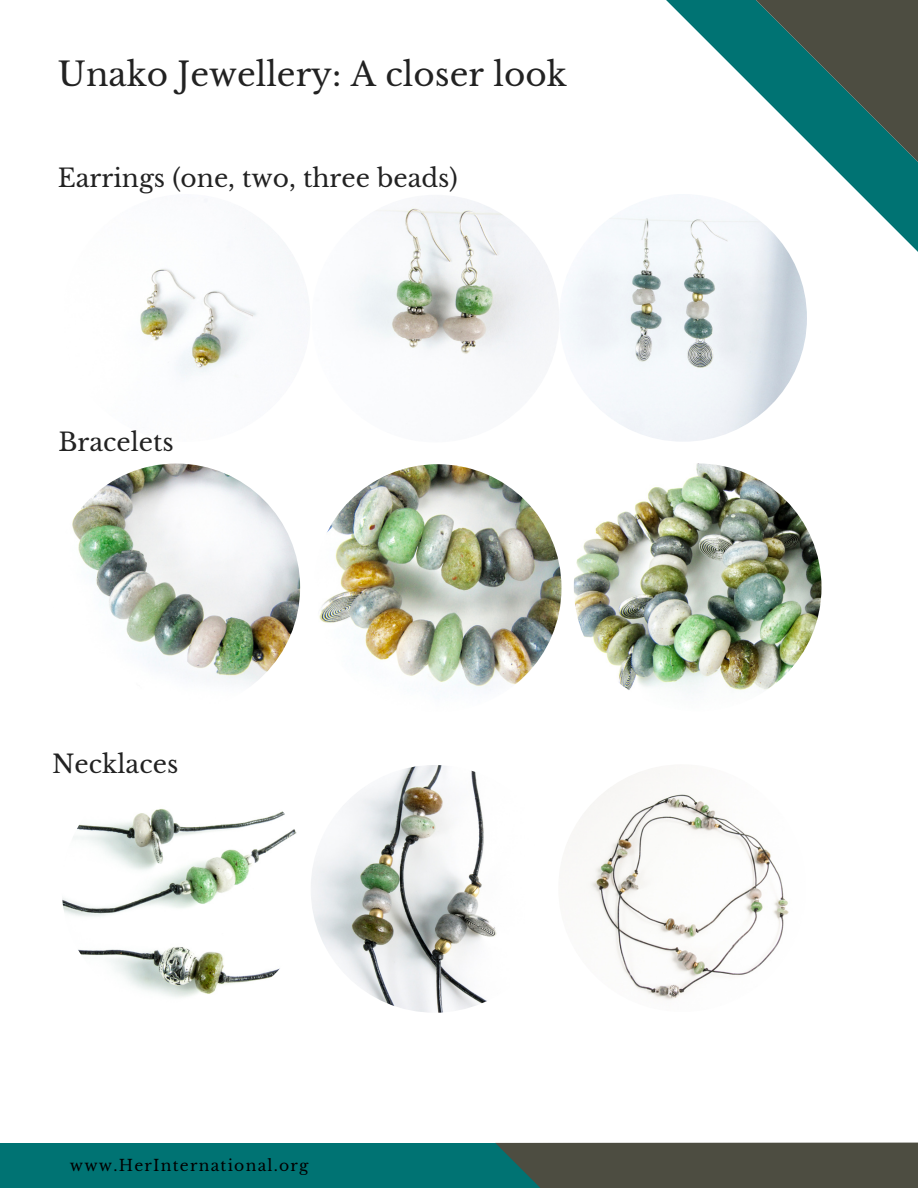
<style>
.page{position:relative;width:918px;height:1188px;background:#fff}
.page>*{position:absolute;margin:0;border:0;box-sizing:border-box;transform-origin:0 0}
.t1{font:32.7px "Libre Baskerville";color:#222}
.t2{font:24.9px "Libre Baskerville";color:#222}
.t3{font:15.6px "Libre Baskerville";letter-spacing:.08em;color:#000}
</style>
<div class="page">
<div style="left:0;top:1143px;width:745px;height:45px;background:#007373"></div>
<svg style="left:495px;top:1142px;width:423px;height:46px;background:#4c5146"></svg>
<svg style="left:673px;top:0;width:245px;height:247px"></svg>
<img style="left:52px;top:464px;width:248px;height:247px;border-radius:50%">
<img style="left:314px;top:464px;width:248px;height:248px;border-radius:50%">
<img style="left:574px;top:463px;width:248px;height:248px;border-radius:50%">
<img style="left:63px;top:194px;width:247px;height:248px;border-radius:50%">
<img style="left:312px;top:195px;width:247px;height:247px;border-radius:50%">
<img style="left:559px;top:194px;width:248px;height:248px;border-radius:50%">
<img style="left:62px;top:764px;width:247px;height:248px;border-radius:50%">
<img style="left:311px;top:765px;width:247px;height:248px;border-radius:50%">
<img style="left:558px;top:764px;width:248px;height:248px;border-radius:50%">
<h1 class="t1" style="left:58px;top:55px;width:511px">Unako Jewellery: A closer look</h1>
<p class="t2" style="left:58px;top:163px;width:402px">Earrings (one, two, three beads)</p>
<p class="t2" style="left:58px;top:427px;width:117px">Bracelets</p>
<p class="t2" style="left:52px;top:749px;width:128px">Necklaces</p>
<p class="t3" style="left:70px;top:1156px;width:240px">www.HerInternational.org</p>
</div>
